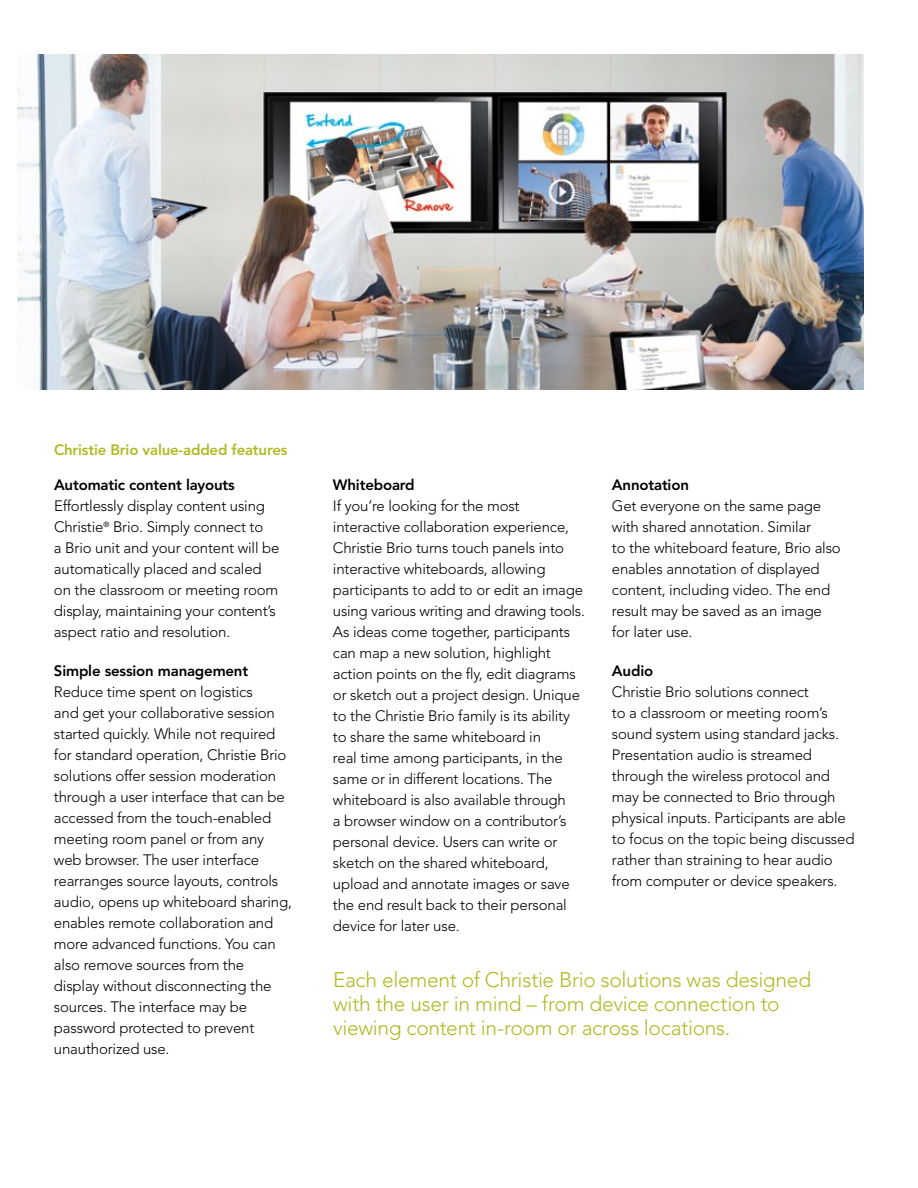
<style>
.page{position:relative;width:918px;height:1188px;background:#fff}
.page>*{position:absolute;margin:0;border:0;box-sizing:border-box;transform-origin:0 0}
.t1{font:300 21px/24px "Avenir";letter-spacing:-.015em;color:#b0ba25}
.t2{font:300 15px/21px "Avenir";letter-spacing:-.01em;color:#000}
.t3{font:800 15px "Avenir";letter-spacing:-.01em;color:#000}
.t4{font:800 15px "Avenir";letter-spacing:-.01em;color:#b0ba25}
</style>
<div class="page">
<img style="left:18px;top:54px;width:846px;height:336px">
<p class="t4" style="left:54px;top:441px;width:235px">Christie Brio value-added features</p>
<p class="t3" style="left:54px;top:476px;width:182px">Automatic content layouts</p>
<p class="t2" style="left:54px;top:495px;width:227px">Effortlessly display content using Christie<sup>®</sup> Brio. Simply connect to<br>a Brio unit and your content will be automatically placed and scaled on the classroom or meeting room display, maintaining your content’s aspect ratio and resolution.</p>
<p class="t3" style="left:54px;top:662px;width:196px">Simple session management</p>
<p class="t2" style="left:54px;top:682px;width:239px">Reduce time spent on logistics<br>and get your collaborative session started quickly. While not required for standard operation, Christie Brio solutions offer session moderation through a user interface that can be accessed from the touch-enabled meeting room panel or from any web browser. The user interface rearranges source layouts, controls audio, opens up whiteboard sharing, enables remote collaboration and more advanced functions. You can also remove sources from the display without disconnecting the sources. The interface may be password protected to prevent unauthorized use.</p>
<p class="t3" style="left:333px;top:476px;width:83px">Whiteboard</p>
<p class="t2" style="left:333px;top:495px;width:253px">If you’re looking for the most interactive collaboration experience, Christie Brio turns touch panels into interactive whiteboards, allowing participants to add to or edit an image using various writing and drawing tools.<br>As ideas come together, participants can map a new solution, highlight action points on the fly, edit diagrams or sketch out a project design. Unique to the Christie Brio family is its ability to share the same whiteboard in<br>real time among participants, in the same or in different locations. The whiteboard is also available through<br>a browser window on a contributor’s personal device. Users can write or sketch on the shared whiteboard, upload and annotate images or save the end result back to their personal device for later use.</p>
<p class="t3" style="left:612px;top:476px;width:78px">Annotation</p>
<p class="t2" style="left:612px;top:495px;width:230px">Get everyone on the same page with shared annotation. Similar<br>to the whiteboard feature, Brio also enables annotation of displayed content, including video. The end result may be saved as an image for later use.</p>
<p class="t3" style="left:612px;top:662px;width:43px">Audio</p>
<p class="t2" style="left:612px;top:682px;width:244px">Christie Brio solutions connect<br>to a classroom or meeting room’s sound system using standard jacks.<br>Presentation audio is streamed through the wireless protocol and may be connected to Brio through physical inputs. Participants are able to focus on the topic being discussed rather than straining to hear audio from computer or device speakers.</p>
<h1 class="t1" style="left:333px;top:968px;width:480px">Each element of Christie Brio solutions was designed with the user in mind – from device connection to viewing content in-room or across locations.</h1>
</div>
